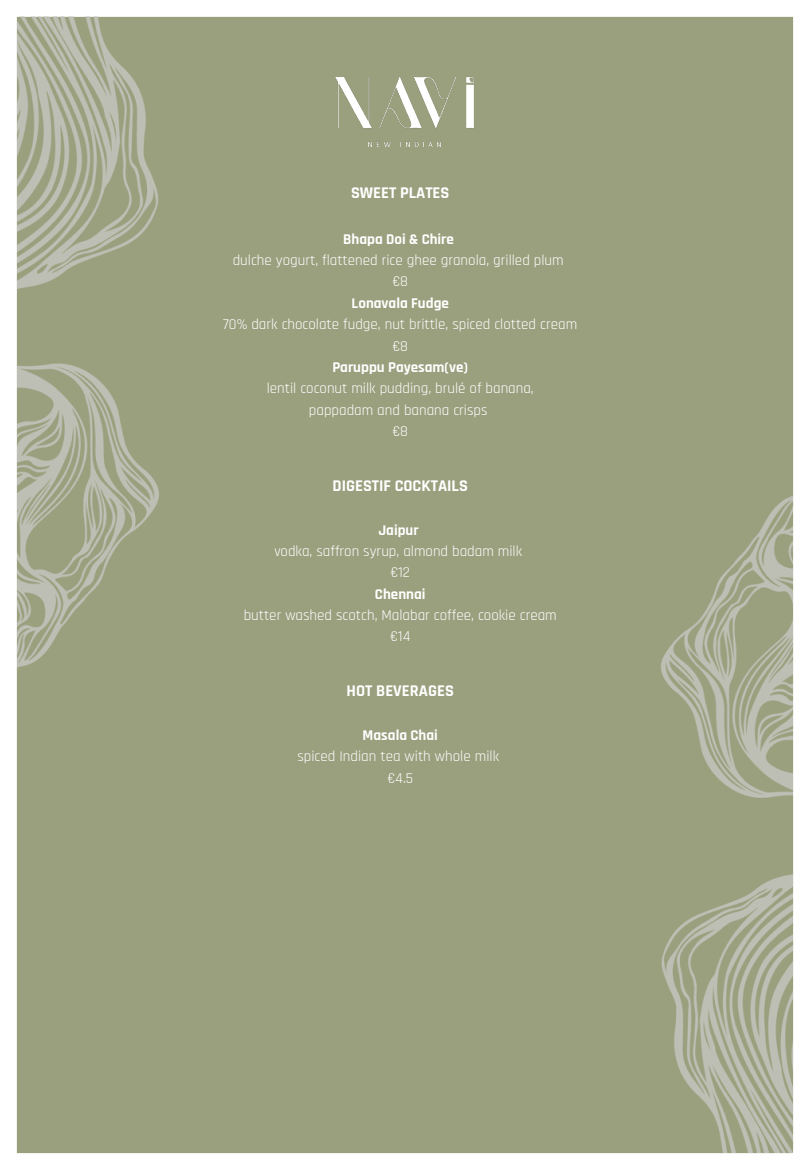
<style>
.page{position:relative;width:810px;height:1170px;background:#fff}
.page>*{position:absolute;margin:0;border:0;box-sizing:border-box;transform-origin:0 0}
.t1{font:700 16.5px "Rajdhani";color:#fff}
.t2{font:15px "Rajdhani";color:#fff}
.t3{font:700 15px "Rajdhani";color:#fff}
</style>
<div class="page">
<div style="left:16px;top:16px;width:778px;height:1138px;background:#9aa07e"></div>
<img style="left:328px;top:70px;width:152px;height:83px">
<img style="left:17px;top:17px;width:157px;height:677px">
<img style="left:645px;top:467px;width:148px;height:686px">
<h1 class="t1" style="left:351px;top:182px;width:100px">SWEET PLATES</h1>
<p class="t3" style="left:343px;top:230px;width:112px">Bhapa Doi &amp; Chire</p>
<p class="t2" style="left:233px;top:251px;width:332px">dulche yogurt, flattened rice ghee granola, grilled plum</p>
<p class="t2" style="left:392px;top:273px;width:17px">€8</p>
<p class="t3" style="left:352px;top:294px;width:99px">Lonavala Fudge</p>
<p class="t2" style="left:223px;top:315px;width:355px">70% dark chocolate fudge, nut brittle, spiced clotted cream</p>
<p class="t2" style="left:392px;top:337px;width:17px">€8</p>
<p class="t3" style="left:332px;top:358px;width:137px">Paruppu Payesam(ve)</p>
<p class="t2" style="left:267px;top:379px;width:269px">lentil coconut milk pudding, brulé of banana,</p>
<p class="t2" style="left:309px;top:401px;width:180px">pappadam and banana crisps</p>
<p class="t2" style="left:392px;top:422px;width:17px">€8</p>
<h1 class="t1" style="left:333px;top:475px;width:137px">DIGESTIF COCKTAILS</h1>
<p class="t3" style="left:378px;top:521px;width:42px">Jaipur</p>
<p class="t2" style="left:274px;top:542px;width:249px">vodka, saffron syrup, almond badam milk</p>
<p class="t2" style="left:390px;top:563px;width:21px">€12</p>
<p class="t3" style="left:375px;top:585px;width:52px">Chennai</p>
<p class="t2" style="left:244px;top:606px;width:315px">butter washed scotch, Malabar coffee, cookie cream</p>
<p class="t2" style="left:390px;top:628px;width:22px">€14</p>
<h1 class="t1" style="left:347px;top:681px;width:109px">HOT BEVERAGES</h1>
<p class="t3" style="left:363px;top:726px;width:77px">Masala Chai</p>
<p class="t2" style="left:297px;top:747px;width:203px">spiced Indian tea with whole milk</p>
<p class="t2" style="left:387px;top:769px;width:27px">€4.5</p>
</div>
